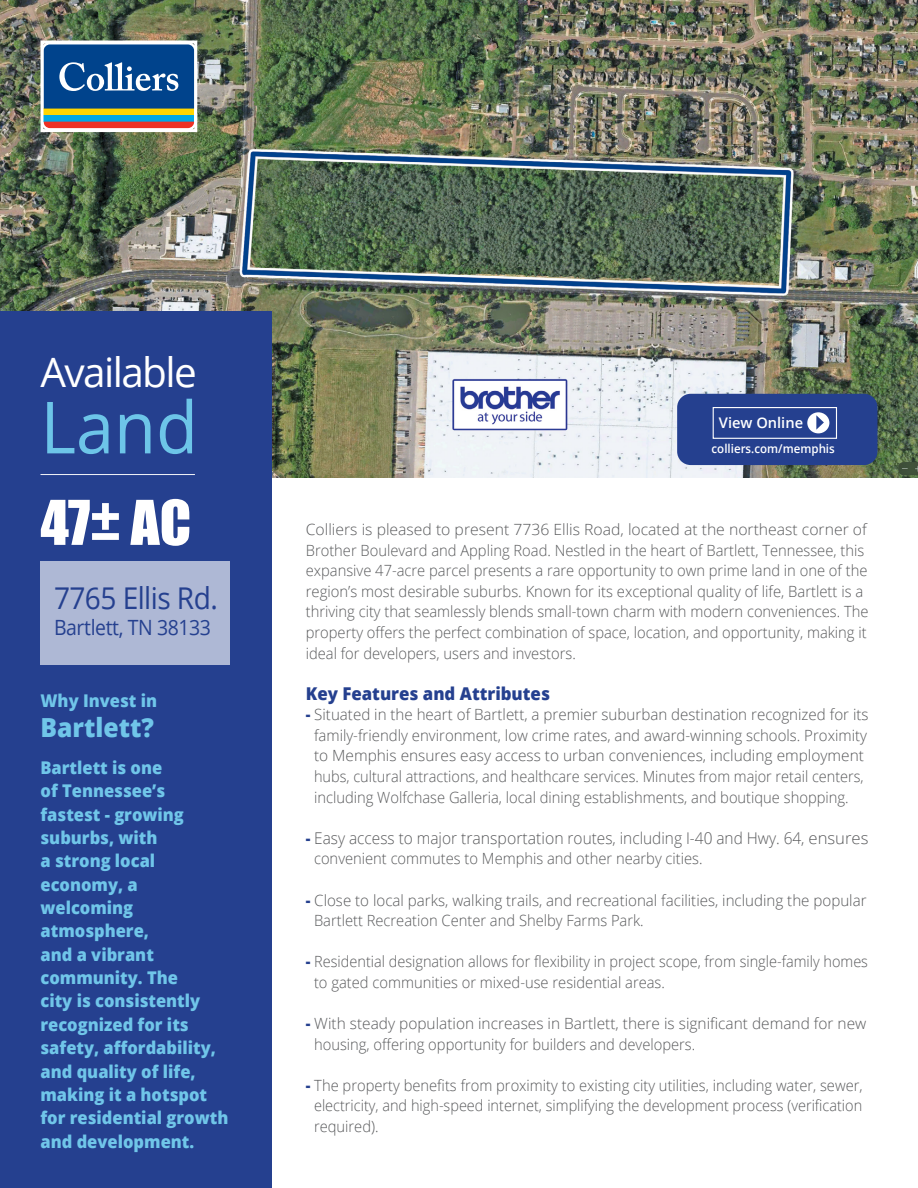
<style>
.page{position:relative;width:918px;height:1188px;background:#fff}
.page>*{position:absolute;margin:0;border:0;box-sizing:border-box;transform-origin:0 0}
.t1{font:72px "Open Sans";color:#6dc5e8;scale:.95 1}
.t2{font:57px "Impact";color:#fff}
.t3{font:40.5px "Open Sans";letter-spacing:-.04em;color:#fff}
.t4{font:30px "Open Sans";letter-spacing:-.02em;color:#25408f;scale:.94 1}
.t5{font:800 26.25px "Open Sans";color:#70c6e9;scale:.94 1}
.t6{font:21px "Open Sans";letter-spacing:-.02em;color:#25408f;scale:.93 1}
.t7{font:800 17.7px "Open Sans";color:#25408f;scale:.95 1}
.t8{font:800 17.55px/23.4px "Open Sans";color:#70c6e9;scale:.94 1}
.t9{font:300 16.2px "Open Sans";color:#58595b;scale:.95 1}
.t10{font:300 15.45px/20.5px "Open Sans";color:#58595b}
.t11{font:300 15.45px/20.5px "Open Sans";color:#58595b;text-align:justify;scale:.95 1}
.t12{font:300 15.45px/20.5px "Open Sans";color:#58595b;scale:.94 1}
.t13{font:600 14.7px "Open Sans";color:#fff}
.t14{font:600 12.15px "Open Sans";color:#fff;scale:.95 1}
.s1{font-weight:800;color:#25408f}
.s2{font-weight:800;font-size:15.45px;color:#25408f}
</style>
<div class="page">
<img style="left:0;top:0;width:918px;height:478px">
<div style="left:0;top:311px;width:271px;height:877px;background:#25408f"></div>
<div style="left:40px;top:562px;width:190px;height:103px;background:#aeb8d5"></div>
<hr style="left:41px;top:474px;width:154px;height:1px;background:#fff">
<svg style="left:44px;top:44px;width:149px;height:84px;background:#3c658a"></svg>
<div style="left:40px;top:40px;width:157px;height:92px;border:3px solid #fff"></div>
<div style="left:677px;top:394px;width:201px;height:71px;background:#25408f;border-radius:14px"></div>
<div style="left:713px;top:407px;width:124px;height:32px;border:1px solid #fff"></div>
<div style="left:807px;top:412px;width:22px;height:21px;background:#fff;border-radius:50%"></div>
<svg style="left:809px;top:415px;width:15px;height:15px"></svg>
<h3 class="t3" style="left:40px;top:345px;width:158px">Available</h3>
<h1 class="t1" style="left:40px;top:378px;width:167px">Land</h1>
<h2 class="t2" style="left:40px;top:478px;width:152px">47± AC</h2>
<h3 class="t4" style="left:54px;top:578px;width:176px">7765 Ellis Rd.</h3>
<h3 class="t6" style="left:54px;top:613px;width:170px">Bartlett, TN 38133</h3>
<p class="t8" style="left:40px;top:688px;width:126px">Why Invest in</p>
<h3 class="t5" style="left:40px;top:708px;width:122px">Bartlett?</h3>
<p class="t8" style="left:40px;top:755px;width:201px">Bartlett is one<br>of Tennessee’s fastest - growing suburbs, with<br>a strong local economy, a welcoming atmosphere,<br>and a vibrant community. The<br>city is consistently recognized for its safety, affordability, and quality of life, making it a hotspot for residential growth and development.</p>
<p class="t13" style="left:719px;top:412px;width:86px">View Online</p>
<p class="t14" style="left:712px;top:440px;width:131px">colliers.com/memphis</p>
<p class="t10" style="left:306px;top:519px;width:564px">Colliers is pleased to present 7736 Ellis Road, located at the northeast corner of Brother Boulevard and Appling Road. Nestled in the heart of Bartlett, Tennessee, this expansive 47-acre parcel presents a rare opportunity to own prime land in one of the region’s most desirable suburbs. Known for its exceptional quality of life, Bartlett is a thriving city that seamlessly blends small-town charm with modern conveniences. The property offers the perfect combination of space, location, and opportunity, making it ideal for developers, users and investors.</p>
<p class="t7" style="left:306px;top:680px;width:259px">Key Features and Attributes</p>
<p class="t10" style="left:314px;top:704px;width:556px;text-indent:-8px"><span class="s1">-</span> Situated in the heart of Bartlett, a premier suburban destination recognized for its family-friendly environment, low crime rates, and award-winning schools. Proximity to Memphis ensures easy access to urban conveniences, including employment hubs, cultural attractions, and healthcare services. Minutes from major retail centers, including Wolfchase Galleria, local dining establishments, and boutique shopping.</p>
<p class="t9" style="left:306px;top:827px;width:594px"><span class="s2">-</span> Easy access to major transportation routes, including I-40 and Hwy. 64, ensures</p>
<p class="t11" style="left:314px;top:848px;width:411px">convenient commutes to Memphis and other nearby cities.</p>
<p class="t10" style="left:314px;top:889px;width:554px;text-indent:-8px"><span class="s1">-</span> Close to local parks, walking trails, and recreational facilities, including the popular<br>Bartlett Recreation Center and Shelby Farms Park.</p>
<p class="t12" style="left:314px;top:951px;width:591px;text-indent:-8px"><span class="s1">-</span> Residential designation allows for flexibility in project scope, from single-family homes to gated communities or mixed-use residential areas.</p>
<p class="t10" style="left:314px;top:1013px;width:554px;text-indent:-8px"><span class="s1">-</span> With steady population increases in Bartlett, there is significant demand for new housing, offering opportunity for builders and developers.</p>
<p class="t11" style="left:314px;top:1074px;width:579px;text-indent:-8px"><span class="s1">-</span> The property benefits from proximity to existing city utilities, including water, sewer, electricity, and high-speed internet, simplifying the development process (verification required).</p>
</div>
